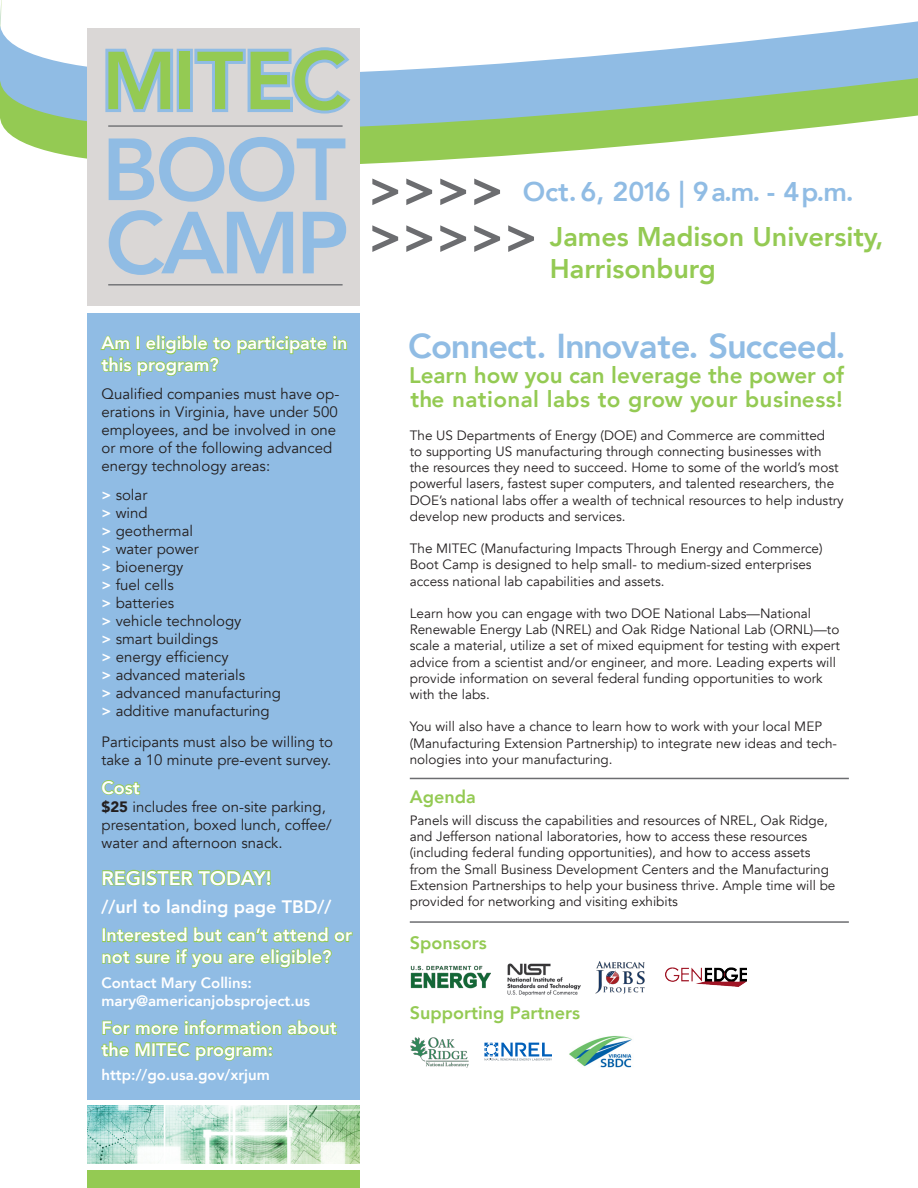
<style>
.page{position:relative;width:918px;height:1188px;background:#fff}
.page>*{position:absolute;margin:0;border:0;box-sizing:border-box;transform-origin:0 0}
.t1{font:800 87px "Avenir";letter-spacing:-.035em;color:#90bce4}
.t2{font:800 81px "Avenir";letter-spacing:-.01em;color:#94ca53}
.t3{font:800 51px "Avenir";color:#6c6d70}
.t4{font:800 34.5px "Avenir";letter-spacing:-.025em;color:#90bce4}
.t5{font:800 27px "Avenir";color:#94ca53}
.t6{font:800 27px "Avenir";color:#90bce4}
.t7{font:800 22.5px "Avenir";letter-spacing:.02em;color:#94ca53}
.t8{font:800 22.5px "Avenir";letter-spacing:-.005em;color:#94ca53}
.t9{font:800 19.5px "Avenir";color:#fff}
.t10{font:800 18px/21.6px "Avenir";color:#fff}
.t11{font:800 18px "Avenir";color:#94ca53}
.t12{font:15px/18px "Avenir";color:#231f20}
.t13{font:800 15px "Avenir";color:#fff}
.t14{font:13.5px/16.2px "Avenir";color:#231f20}
.s1{font-weight:800;color:#fff}
.s2{font-weight:900}
</style>
<div class="page">
<svg style="left:0;top:0;width:918px;height:194px"></svg>
<div style="left:88px;top:28px;width:272px;height:278px;background:#dad7d6"></div>
<svg style="left:105px;top:48px;width:68px;height:64px"></svg>
<div style="left:177px;top:49px;width:16px;height:63px;border:6px solid #90bce4"></div>
<svg style="left:191px;top:47px;width:160px;height:67px"></svg>
<hr style="left:108px;top:125px;width:235px;height:2px;background:#757679">
<hr style="left:108px;top:284px;width:235px;height:2px;background:#757679">
<hr style="left:410px;top:921px;width:439px;height:2px;background:#6c6d70">
<svg style="left:484px;top:1043px;width:68px;height:17px"></svg>
<img style="left:410px;top:1037px;width:59px;height:30px">
<img style="left:410px;top:965px;width:80px;height:24px">
<img style="left:595px;top:961px;width:50px;height:33px">
<img style="left:507px;top:963px;width:74px;height:33px">
<hr style="left:410px;top:778px;width:439px;height:1px;background:#6c6d70">
<img style="left:665px;top:967px;width:81px;height:20px">
<img style="left:88px;top:1105px;width:272px;height:59px">
<div style="left:88px;top:313px;width:272px;height:786px;background:#90bce4"></div>
<div style="left:88px;top:1171px;width:272px;height:17px;background:#94ca53"></div>
<svg style="left:100px;top:335px;width:248px;height:41px"></svg>
<svg style="left:101px;top:780px;width:40px;height:15px"></svg>
<svg style="left:102px;top:869px;width:169px;height:17px"></svg>
<svg style="left:102px;top:927px;width:251px;height:41px"></svg>
<svg style="left:101px;top:1019px;width:236px;height:42px"></svg>
<img style="left:569px;top:1036px;width:63px;height:32px">
<p class="t2" style="left:102px;top:18px;width:246px">MITEC</p>
<p class="t1" style="left:102px;top:102px;width:246px">BOOT</p>
<p class="t1" style="left:105px;top:175px;width:245px">CAMP</p>
<p class="t10" style="left:102px;top:332px;width:248px">Am I eligible to participate in this program?</p>
<p class="t12" style="left:102px;top:386px;width:239px">Qualified companies must have op&shy;erations in Virginia, have under 500 employees, and be involved in one or more of the following advanced energy technology areas:</p>
<p class="t12" style="left:102px;top:486px;width:47px"><span class="s1">&gt;</span> solar</p>
<p class="t12" style="left:102px;top:504px;width:48px"><span class="s1">&gt;</span> wind</p>
<p class="t12" style="left:102px;top:522px;width:93px"><span class="s1">&gt;</span> geothermal</p>
<p class="t12" style="left:102px;top:540px;width:99px"><span class="s1">&gt;</span> water power</p>
<p class="t12" style="left:102px;top:558px;width:83px"><span class="s1">&gt;</span> bioenergy</p>
<p class="t12" style="left:102px;top:576px;width:74px"><span class="s1">&gt;</span> fuel cells</p>
<p class="t12" style="left:102px;top:594px;width:74px"><span class="s1">&gt;</span> batteries</p>
<p class="t12" style="left:102px;top:612px;width:142px"><span class="s1">&gt;</span> vehicle technology</p>
<p class="t12" style="left:102px;top:630px;width:118px"><span class="s1">&gt;</span> smart buildings</p>
<p class="t12" style="left:102px;top:648px;width:129px"><span class="s1">&gt;</span> energy efficiency</p>
<p class="t12" style="left:102px;top:666px;width:145px"><span class="s1">&gt;</span> advanced materials</p>
<p class="t12" style="left:102px;top:684px;width:181px"><span class="s1">&gt;</span> advanced manufacturing</p>
<p class="t12" style="left:102px;top:702px;width:170px"><span class="s1">&gt;</span> additive manufacturing</p>
<p class="t12" style="left:102px;top:734px;width:233px">Participants must also be willing to take a 10 minute pre-event survey.</p>
<p class="t10" style="left:102px;top:777px;width:40px">Cost</p>
<p class="t12" style="left:102px;top:798px;width:232px"><span class="s2">$25</span> includes free on-site parking, presentation, boxed lunch, coffee/ water and afternoon snack.</p>
<p class="t9" style="left:102px;top:863px;width:172px">REGISTER TODAY!</p>
<p class="t10" style="left:102px;top:896px;width:232px">//url to landing page TBD//</p>
<p class="t10" style="left:102px;top:924px;width:252px">Interested but can’t attend or not sure if you are eligible?</p>
<p class="t13" style="left:102px;top:971px;width:152px">Contact Mary Collins:</p>
<p class="t13" style="left:102px;top:989px;width:210px">mary@americanjobsproject.us</p>
<p class="t10" style="left:102px;top:1017px;width:237px">For more information about the MITEC program:</p>
<p class="t13" style="left:102px;top:1064px;width:170px">http://go.usa.gov/xrjum</p>
<p class="t3" style="left:368px;top:150px;width:137px">&gt;&gt;&gt;&gt;</p>
<p class="t6" style="left:523px;top:171px;width:333px">Oct. 6, 2016 | 9 a.m. - 4 p.m.</p>
<p class="t3" style="left:368px;top:197px;width:171px">&gt;&gt;&gt;&gt;&gt;</p>
<p class="t5" style="left:550px;top:215px;width:335px">James Madison University,</p>
<p class="t5" style="left:550px;top:248px;width:168px">Harrisonburg</p>
<p class="t4" style="left:408px;top:319px;width:439px">Connect. Innovate. Succeed.</p>
<p class="t8" style="left:409px;top:357px;width:436px">Learn how you can leverage the power of</p>
<p class="t7" style="left:410px;top:381px;width:434px">the national labs to grow your business!</p>
<p class="t14" style="left:410px;top:427px;width:436px">The US Departments of Energy (DOE) and Commerce are committed<br>to supporting US manufacturing through connecting businesses with the resources they need to succeed. Home to some of the world’s most powerful lasers, fastest super computers, and talented researchers, the DOE’s national labs offer a wealth of technical resources to help industry develop new products and services.</p>
<p class="t14" style="left:410px;top:541px;width:414px">The MITEC (Manufacturing Impacts Through Energy and Commerce)<br>Boot Camp is designed to help small- to medium-sized enterprises access national lab capabilities and assets.</p>
<p class="t14" style="left:410px;top:606px;width:432px">Learn how you can engage with two DOE National Labs—National Renewable Energy Lab (NREL) and Oak Ridge National Lab (ORNL)—to scale a material, utilize a set of mixed equipment for testing with expert advice from a scientist and/or engineer, and more. Leading experts will provide information on several federal funding opportunities to work with the labs.</p>
<p class="t14" style="left:410px;top:719px;width:429px">You will also have a chance to learn how to work with your local MEP (Manufacturing Extension Partnership) to integrate new ideas and tech&shy;nologies into your manufacturing.</p>
<p class="t11" style="left:410px;top:783px;width:68px">Agenda</p>
<p class="t14" style="left:410px;top:812px;width:427px">Panels will discuss the capabilities and resources of NREL, Oak Ridge, and Jefferson national laboratories, how to access these resources (including federal funding opportunities), and how to access assets from the Small Business Development Centers and the Manufacturing Extension Partnerships to help your business thrive. Ample time will be provided for networking and visiting exhibits</p>
<p class="t11" style="left:410px;top:928px;width:78px">Sponsors</p>
<p class="t11" style="left:410px;top:999px;width:172px">Supporting Partners</p>
</div>
